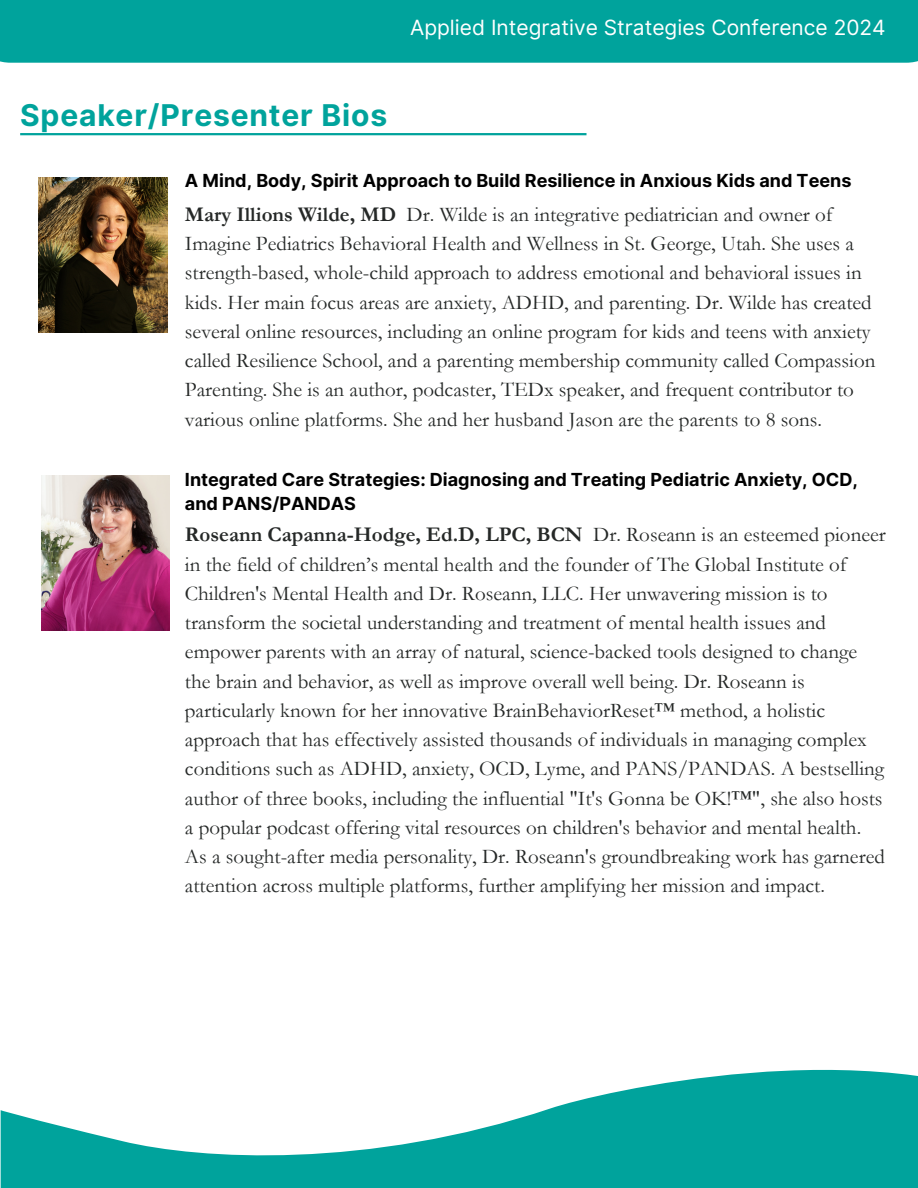
<style>
.page{position:relative;width:918px;height:1188px;background:#fff}
.page>*{position:absolute;margin:0;border:0;box-sizing:border-box;transform-origin:0 0}
.t1{font:700 30px "Inter";letter-spacing:.03em;color:#00a39c}
.t2{font:21px/29.2px "Garamond";color:#252827}
.t3{font:21px "Inter";color:#fff}
.t4{font:700 18px/24.8px "Inter";color:#000}
.s1{font-weight:700}
</style>
<div class="page">
<div style="left:0;top:0;width:918px;height:63px;background:#00a39c"></div>
<hr style="left:20px;top:133px;width:567px;height:2px;background:#00a39c">
<svg style="left:1px;top:1069px;width:917px;height:119px;fill:#00a39c"></svg>
<img style="left:39px;top:177px;width:129px;height:156px">
<img style="left:41px;top:475px;width:129px;height:156px">
<p class="t3" style="left:410px;top:15px;width:477px">Applied Integrative Strategies Conference 2024</p>
<p class="t1" style="left:20px;top:97px;width:369px">Speaker/Presenter Bios</p>
<p class="t4" style="left:185px;top:169px;width:668px">A Mind, Body, Spirit Approach to Build Resilience in Anxious Kids and Teens</p>
<p class="t2" style="left:185px;top:200px;width:692px"><span class="s1">Mary Illions Wilde, MD</span> Dr. Wilde is an integrative pediatrician and owner of Imagine Pediatrics Behavioral Health and Wellness in St. George, Utah. She uses a strength-based, whole-child approach to address emotional and behavioral issues in kids. Her main focus areas are anxiety, ADHD, and parenting. Dr. Wilde has created several online resources, including an online program for kids and teens with anxiety called Resilience School, and a parenting membership community called Compassion Parenting. She is an author, podcaster, TEDx speaker, and frequent contributor to various online platforms. She and her husband Jason are the parents to 8 sons.</p>
<p class="t4" style="left:185px;top:467px;width:675px">Integrated Care Strategies: Diagnosing and Treating Pediatric Anxiety, OCD, and PANS/PANDAS</p>
<p class="t2" style="left:185px;top:521px;width:702px"><span class="s1">Roseann Capanna-Hodge, Ed.D, LPC, BCN</span> Dr. Roseann is an esteemed pioneer in the field of children’s mental health and the founder of The Global Institute of Children's Mental Health and Dr. Roseann, LLC. Her unwavering mission is to transform the societal understanding and treatment of mental health issues and empower parents with an array of natural, science-backed tools designed to change the brain and behavior, as well as improve overall well being. Dr. Roseann is particularly known for her innovative BrainBehaviorReset™ method, a holistic approach that has effectively assisted thousands of individuals in managing complex conditions such as ADHD, anxiety, OCD, Lyme, and PANS/PANDAS. A bestselling author of three books, including the influential "It's Gonna be OK!™", she also hosts a popular podcast offering vital resources on children's behavior and mental health.<br>As a sought-after media personality, Dr. Roseann's groundbreaking work has garnered attention across multiple platforms, further amplifying her mission and impact.</p>
</div>
